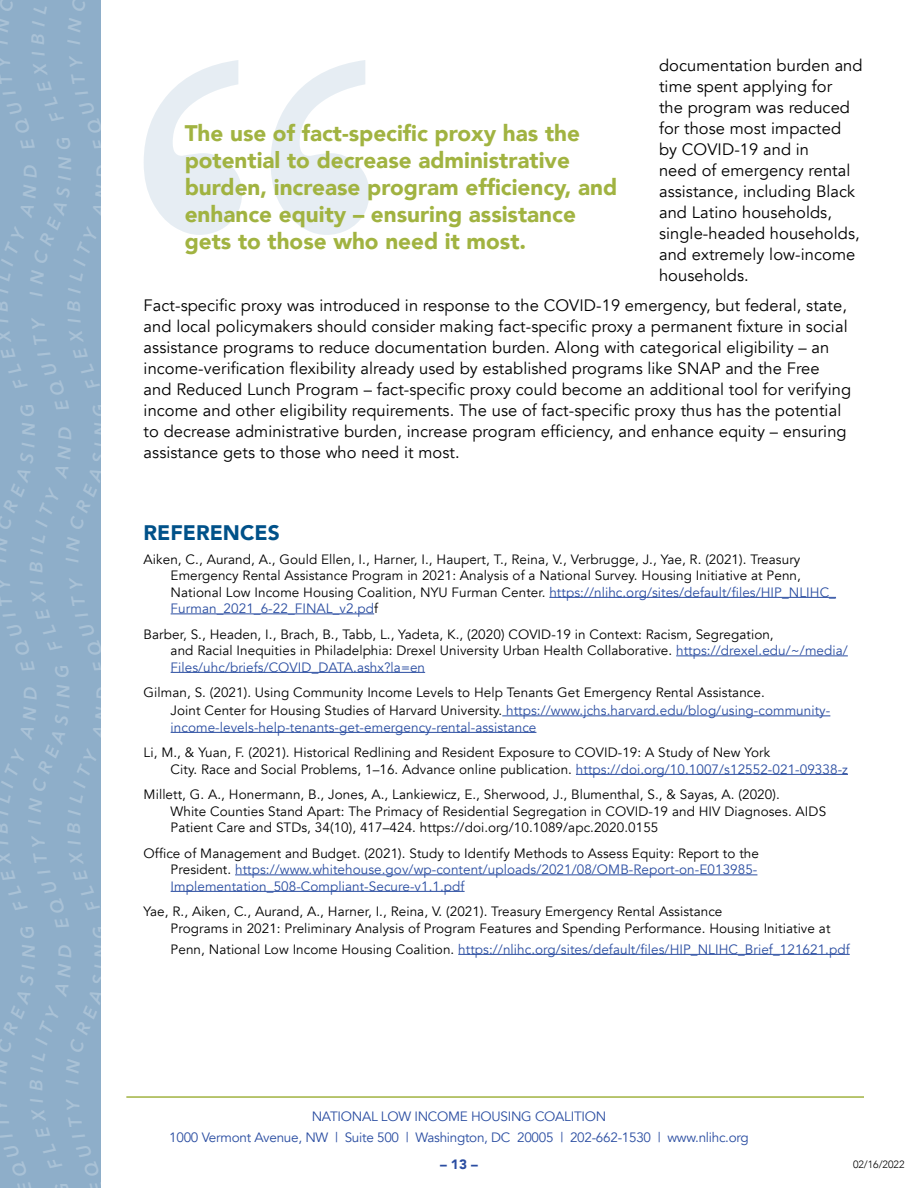
<style>
.page{position:relative;width:918px;height:1188px;background:#fff}
.page>*{position:absolute;margin:0;border:0;box-sizing:border-box;transform-origin:0 0}
.t1{font:900 22.5px/27px "Avenir";color:#a1b341}
.t2{font:900 21px "Avenir";color:#005189}
.t3{font:16.5px/21px "Avenir";letter-spacing:.005em;color:#000}
.t4{font:13.5px/16.5px "Avenir";letter-spacing:.005em;color:#000}
.t5{font:13.5px/16.5px "Avenir";letter-spacing:.005em;color:#2a4da1;text-align:justify}
.t6{font:13.5px/21px "Avenir";letter-spacing:-.02em;color:#2a4da1;text-align:center}
.t7{font:900 13.5px "Avenir";color:#2a4da1}
.t8{font:300 10.5px "Avenir";color:#000}
.s1{color:#2a4da1}
.s2{color:#000}
</style>
<div class="page">
<hr style="left:126px;top:1096px;width:738px;height:2px;background:#a1b341">
<div style="left:0;top:0;width:100px;height:1188px;background:#8eaec9"></div>
<hr style="left:549px;top:597px;width:287px;height:1px;background:#2a4da1">
<hr style="left:171px;top:614px;width:203px;height:1px;background:#2a4da1">
<hr style="left:676px;top:656px;width:172px;height:1px;background:#2a4da1">
<hr style="left:171px;top:672px;width:254px;height:1px;background:#2a4da1">
<hr style="left:502px;top:716px;width:328px;height:1px;background:#2a4da1">
<hr style="left:171px;top:732px;width:365px;height:1px;background:#2a4da1">
<hr style="left:576px;top:774px;width:272px;height:1px;background:#2a4da1">
<hr style="left:235px;top:875px;width:522px;height:1px;background:#2a4da1">
<hr style="left:171px;top:891px;width:294px;height:1px;background:#2a4da1">
<hr style="left:458px;top:954px;width:392px;height:1px;background:#2a4da1">
<svg style="left:144px;top:60px;width:98px;height:175px"></svg>
<svg style="left:271px;top:60px;width:98px;height:175px"></svg>
<svg style="left:100px;top:945px;width:1px;height:13px"></svg>
<svg style="left:100px;top:317px;width:1px;height:100px"></svg>
<svg style="left:100px;top:1098px;width:1px;height:90px"></svg>
<svg style="left:100px;top:964px;width:1px;height:109px"></svg>
<svg style="left:100px;top:423px;width:1px;height:516px"></svg>
<svg style="left:100px;top:156px;width:1px;height:155px"></svg>
<svg style="left:100px;top:52px;width:1px;height:98px"></svg>
<p class="t3" style="left:659px;top:55px;width:205px">documentation burden and time spent applying for<br>the program was reduced for those most impacted by COVID-19 and in<br>need of emergency rental assistance, including Black and Latino households, single-headed households, and extremely low-income households.</p>
<p class="t3" style="left:144px;top:295px;width:709px">Fact-specific proxy was introduced in response to the COVID-19 emergency, but federal, state, and local policymakers should consider making fact-specific proxy a permanent fixture in social assistance programs to reduce documentation burden. Along with categorical eligibility – an income-verification flexibility already used by established programs like SNAP and the Free and Reduced Lunch Program – fact-specific proxy could become an additional tool for verifying income and other eligibility requirements. The use of fact-specific proxy thus has the potential to decrease administrative burden, increase program efficiency, and enhance equity – ensuring assistance gets to those who need it most.</p>
<h1 class="t1" style="left:185px;top:119px;width:434px">The use of fact-specific proxy has the potential to decrease administrative burden, increase program efficiency, and enhance equity – ensuring assistance gets to those who need it most.</h1>
<h2 class="t2" style="left:144px;top:515px;width:138px">REFERENCES</h2>
<p class="t4" style="left:171px;top:551px;width:667px;text-indent:-27px">Aiken, C., Aurand, A., Gould Ellen, I., Harner, I., Haupert, T., Reina, V., Verbrugge, J., Yae, R. (2021). Treasury Emergency Rental Assistance Program in 2021: Analysis of a National Survey. Housing Initiative at Penn, National Low Income Housing Coalition, NYU Furman Center. <span class="s1">https://nlihc.org/sites/default/files/HIP_NLIHC_ Furman_2021_6-22_FINAL_v2.pd</span>f</p>
<p class="t4" style="left:171px;top:626px;width:679px;text-indent:-27px">Barber, S., Headen, I., Brach, B., Tabb, L., Yadeta, K., (2020) COVID-19 in Context: Racism, Segregation,<br>and Racial Inequities in Philadelphia: Drexel University Urban Health Collaborative. <span class="s1">https://drexel.edu/~/media/<br>Files/uhc/briefs/COVID_DATA.ashx?la=en</span></p>
<p class="t4" style="left:171px;top:684px;width:661px;line-height:18px;text-indent:-27px">Gilman, S. (2021). Using Community Income Levels to Help Tenants Get Emergency Rental Assistance.<br>Joint Center for Housing Studies of Harvard University. <span class="s1">https://www.jchs.harvard.edu/blog/using-community-</span></p>
<p class="t5" style="left:171px;top:719px;width:367px">income-levels-help-tenants-get-emergency-rental-assistance</p>
<p class="t4" style="left:171px;top:745px;width:679px;text-indent:-27px">Li, M., &amp; Yuan, F. (2021). Historical Redlining and Resident Exposure to COVID-19: A Study of New York<br>City. Race and Social Problems, 1–16. Advance online publication. <span class="s1">https://doi.org/10.1007/s12552-021-09338-z</span></p>
<p class="t4" style="left:171px;top:787px;width:657px;text-indent:-27px">Millett, G. A., Honermann, B., Jones, A., Lankiewicz, E., Sherwood, J., Blumenthal, S., &amp; Sayas, A. (2020).<br>White Counties Stand Apart: The Primacy of Residential Segregation in COVID-19 and HIV Diagnoses. AIDS<br>Patient Care and STDs, 34(10), 417–424. https://doi.org/10.1089/apc.2020.0155</p>
<p class="t5" style="left:171px;top:845px;width:590px;text-indent:-27px"><span class="s2">Office of Management and Budget. (2021). Study to Identify Methods to Assess Equity: Report to the President.</span> https://www.whitehouse.gov/wp-content/uploads/2021/08/OMB-Report-on-E013985- Implementation_508-Compliant-Secure-v1.1.pdf</p>
<p class="t4" style="left:171px;top:904px;width:661px;text-indent:-27px">Yae, R., Aiken, C., Aurand, A., Harner, I., Reina, V. (2021). Treasury Emergency Rental Assistance<br>Programs in 2021: Preliminary Analysis of Program Features and Spending Performance. Housing Initiative at</p>
<p class="t5" style="left:171px;top:941px;width:681px"><span class="s2">Penn, National Low Income Housing Coalition.</span> https://nlihc.org/sites/default/files/HIP_NLIHC_Brief_121621.pdf</p>
<p class="t6" style="left:169px;top:1106px;width:581px">NATIONAL LOW INCOME HOUSING COALITION<br>1000 Vermont Avenue, NW | Suite 500 | Washington, DC 20005 | 202-662-1530 | www.nlihc.org</p>
<p class="t7" style="left:440px;top:1153px;width:39px">– 13 –</p>
<p class="t8" style="left:853px;top:1158px;width:53px">02/16/2022</p>
</div>
